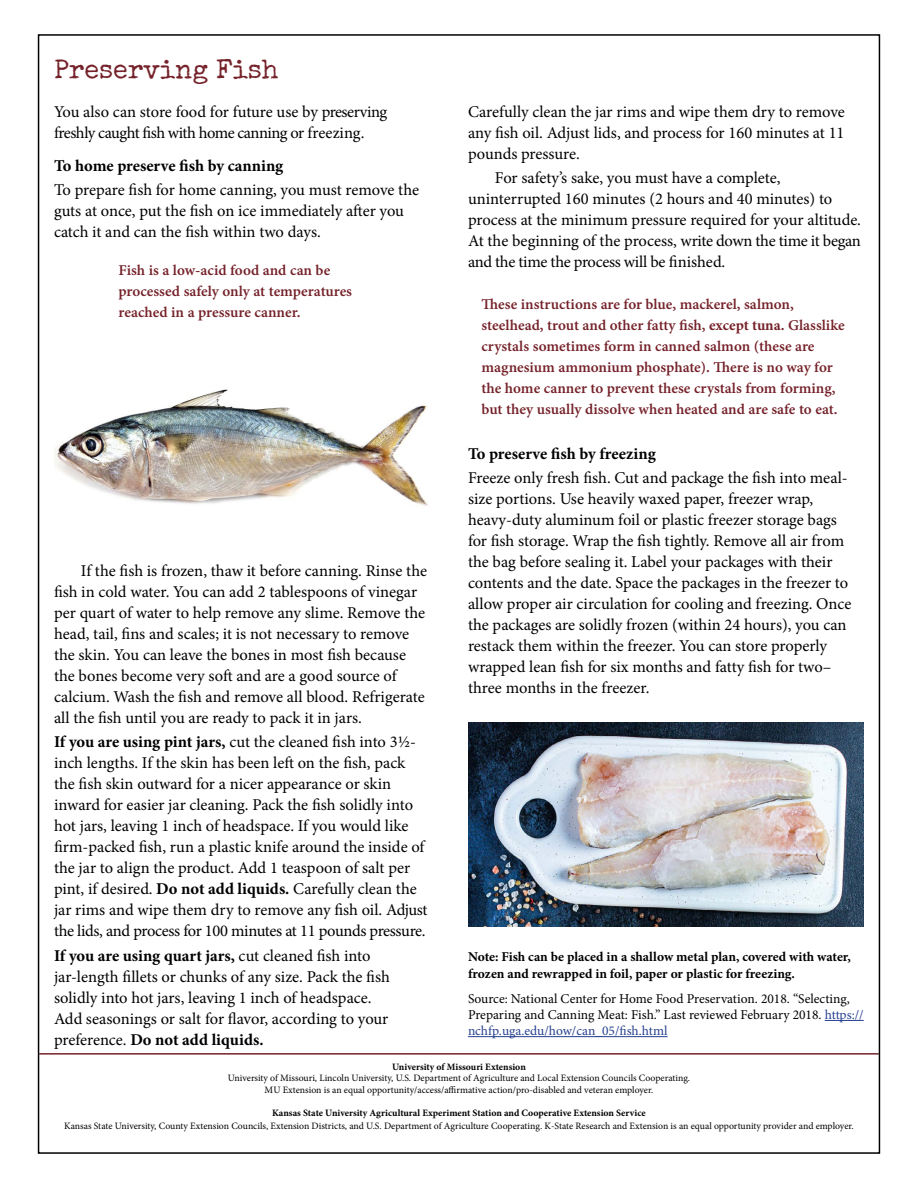
<style>
.page{position:relative;width:918px;height:1188px;background:#fff}
.page>*{position:absolute;margin:0;border:0;box-sizing:border-box;transform-origin:0 0}
.t1{font:27px "Special Elite";color:#75222a}
.t2{font:16.5px/21px "Minion Pro";letter-spacing:-.005em;color:#000}
.t3{font:700 16.5px "Minion Pro";letter-spacing:-.005em;color:#000}
.t4{font:15px/21px "Minion Pro Semibold Capt";color:#75222a}
.t5{font:13.5px/16.2px "Minion Pro";color:#000}
.t6{font:700 13.5px/16.2px "Minion Pro";color:#000}
.t7{font:9.75px/11.7px "Minion Pro";color:#000;text-align:center}
.t8{font:700 9.75px "Minion Pro";color:#000}
.s1{font-weight:700}
.s2{font-family:"Minion Pro";font-weight:700}
.s3{color:#25408f}
</style>
<div class="page">
<hr style="left:39px;top:1053px;width:840px;height:2px;background:#75222a">
<hr style="left:825px;top:1020px;width:39px;height:1px;background:#25408f">
<hr style="left:468px;top:1036px;width:200px;height:1px;background:#25408f">
<img style="left:54px;top:389px;width:374px;height:117px">
<img style="left:468px;top:722px;width:396px;height:204px">
<h1 class="t1" style="left:54px;top:53px;width:226px">Preserving Fish</h1>
<p class="t2" style="left:54px;top:102px;width:335px">You also can store food for future use by preserving freshly caught fish with home canning or freezing.</p>
<p class="t3" style="left:54px;top:155px;width:231px">To home preserve fish by canning</p>
<p class="t2" style="left:54px;top:180px;width:367px">To prepare fish for home canning, you must remove the guts at once, put the fish on ice immediately after you catch it and can the fish within two days.</p>
<p class="t4" style="left:118px;top:259px;width:235px">Fish is a low-acid food and can be processed safely only at temperatures reached in a pressure canner.</p>
<p class="t2" style="left:54px;top:561px;width:375px;text-indent:27px">If the fish is frozen, thaw it before canning. Rinse the fish in cold water. You can add 2 tablespoons of vinegar per quart of water to help remove any slime. Remove the head, tail, fins and scales; it is not necessary to remove the skin. You can leave the bones in most fish because the bones become very soft and are a good source of calcium. Wash the fish and remove all blood. Refrigerate all the fish until you are ready to pack it in jars.</p>
<p class="t2" style="left:54px;top:732px;width:375px"><span class="s1">If you are using pint jars,</span> cut the cleaned fish into 3½- inch lengths. If the skin has been left on the fish, pack the fish skin outward for a nicer appearance or skin inward for easier jar cleaning. Pack the fish solidly into hot jars, leaving 1 inch of headspace. If you would like firm-packed fish, run a plastic knife around the inside of the jar to align the product. Add 1 teaspoon of salt per pint, if desired. <span class="s1">Do not add liquids.</span> Carefully clean the jar rims and wipe them dry to remove any fish oil. Adjust the lids, and process for 100 minutes at 11 pounds pressure.</p>
<p class="t2" style="left:54px;top:945px;width:337px"><span class="s1">If you are using quart jars,</span> cut cleaned fish into jar-length fillets or chunks of any size. Pack the fish solidly into hot jars, leaving 1 inch of headspace.<br>Add seasonings or salt for flavor, according to your preference. <span class="s1">Do not add liquids.</span></p>
<p class="t2" style="left:468px;top:102px;width:378px;text-align:justify">Carefully clean the jar rims and wipe them dry to remove any fish oil. Adjust lids, and process for 160 minutes at 11 pounds pressure.</p>
<p class="t2" style="left:468px;top:168px;width:395px;text-indent:27px">For safety’s sake, you must have a complete, uninterrupted 160 minutes (2 hours and 40 minutes) to process at the minimum pressure required for your altitude.<br>At the beginning of the process, write down the time it began and the time the process will be finished.</p>
<p class="t4" style="left:482px;top:294px;width:365px">These instructions are for blue, mackerel, salmon, steelhead, trout and other fatty fish, <span class="s2">except tuna.</span> Glasslike crystals sometimes form in canned salmon (these are magnesium ammonium phosphate). There is no way for the home canner to prevent these crystals from forming, but they usually dissolve when heated and are safe to eat.</p>
<p class="t3" style="left:468px;top:442px;width:189px">To preserve fish by freezing</p>
<p class="t2" style="left:468px;top:468px;width:385px">Freeze only fresh fish. Cut and package the fish into meal&shy;size portions. Use heavily waxed paper, freezer wrap, heavy-duty aluminum foil or plastic freezer storage bags for fish storage. Wrap the fish tightly. Remove all air from the bag before sealing it. Label your packages with their contents and the date. Space the packages in the freezer to allow proper air circulation for cooling and freezing. Once the packages are solidly frozen (within 24 hours), you can restack them within the freezer. You can store properly wrapped lean fish for six months and fatty fish for two– three months in the freezer.</p>
<p class="t6" style="left:468px;top:949px;width:384px">Note: Fish can be placed in a shallow metal plan, covered with water, frozen and rewrapped in foil, paper or plastic for freezing.</p>
<p class="t5" style="left:468px;top:991px;width:397px">Source: National Center for Home Food Preservation. 2018. “Selecting,<br>Preparing and Canning Meat: Fish.” Last reviewed February 2018. <span class="s3">https:// nchfp.uga.edu/how/can_05/fish.html</span></p>
<p class="t8" style="left:392px;top:1060px;width:135px">University of Missouri Extension</p>
<p class="t7" style="left:228px;top:1072px;width:464px">University of Missouri, Lincoln University, U.S. Department of Agriculture and Local Extension Councils Cooperating.<br>MU Extension is an equal opportunity/access/affirmative action/pro-disabled and veteran employer.</p>
<p class="t8" style="left:272px;top:1106px;width:375px">Kansas State University Agricultural Experiment Station and Cooperative Extension Service</p>
<p class="t7" style="left:64px;top:1120px;width:791px">Kansas State University, County Extension Councils, Extension Districts, and U.S. Department of Agriculture Cooperating. K-State Research and Extension is an equal opportunity provider and employer.</p>
</div>
